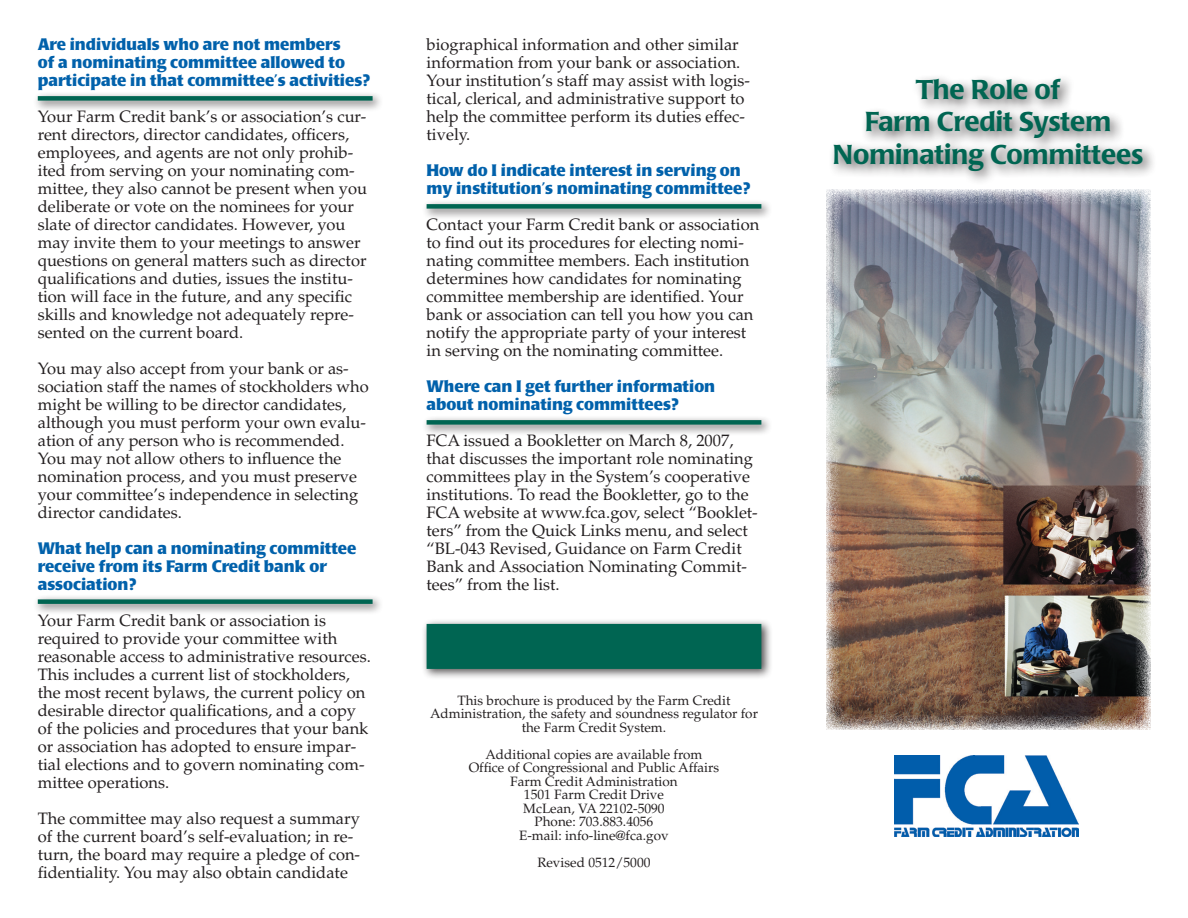
<style>
.page{position:relative;width:1188px;height:918px;background:#fff}
.page>*{position:absolute;margin:0;border:0;box-sizing:border-box;transform-origin:0 0}
.t1{font:500 27px "Poppl Laudatio";color:#006552}
.body{font:16.5px/18px "Palatino";color:#231f20}
.Heading{font:700 16.5px/18px "Poppl Laudatio";color:#0161ab}
.body-2{font:13.5px/13.5px "Palatino";color:#231f20;text-align:center}
</style>
<div class="page">
<div style="left:421px;top:619px;width:352px;height:61px;background:#231f20;opacity:.75"></div>
<div style="left:427px;top:624px;width:334px;height:45px;background:#006552"></div>
<div style="left:828px;top:73px;width:329px;height:113px;background:#231f20;opacity:.75"></div>
<div style="left:33px;top:91px;width:350px;height:21px;background:#231f20;opacity:.75"></div>
<div style="left:38px;top:96px;width:335px;height:5px;background:#006552"></div>
<img style="left:826px;top:190px;width:324px;height:540px">
<div style="left:422px;top:199px;width:350px;height:21px;background:#231f20;opacity:.75"></div>
<div style="left:427px;top:204px;width:334px;height:5px;background:#006552"></div>
<div style="left:33px;top:594px;width:350px;height:21px;background:#231f20;opacity:.75"></div>
<div style="left:38px;top:599px;width:335px;height:5px;background:#006552"></div>
<img style="left:895px;top:755px;width:183px;height:81px">
<div style="left:422px;top:415px;width:350px;height:21px;background:#231f20;opacity:.75"></div>
<div style="left:427px;top:420px;width:334px;height:5px;background:#006552"></div>
<p class="Heading" style="left:38px;top:36px;width:334px">Are individuals who are not members<br>of a nominating committee allowed to participate in that committee’s activities?</p>
<p class="body" style="left:38px;top:108px;width:331px">Your Farm Credit bank’s or association’s cur&shy;rent directors, director candidates, officers, employees, and agents are not only prohib&shy;ited from serving on your nominating com&shy;mittee, they also cannot be present when you deliberate or vote on the nominees for your slate of director candidates. However, you may invite them to your meetings to answer questions on general matters such as director qualifications and duties, issues the institu&shy;tion will face in the future, and any specific skills and knowledge not adequately repre&shy;sented on the current board.</p>
<p class="body" style="left:38px;top:360px;width:333px">You may also accept from your bank or as&shy;sociation staff the names of stockholders who might be willing to be director candidates, although you must perform your own evalu&shy;ation of any person who is recommended.<br>You may not allow others to influence the nomination process, and you must preserve your committee’s independence in selecting director candidates.</p>
<p class="Heading" style="left:38px;top:540px;width:320px">What help can a nominating committee receive from its Farm Credit bank or association?</p>
<p class="body" style="left:38px;top:612px;width:335px">Your Farm Credit bank or association is required to provide your committee with reasonable access to administrative resources.<br>This includes a current list of stockholders, the most recent bylaws, the current policy on desirable director qualifications, and a copy of the policies and procedures that your bank or association has adopted to ensure impar&shy;tial elections and to govern nominating com&shy;mittee operations.</p>
<p class="body" style="left:38px;top:810px;width:324px">The committee may also request a summary of the current board’s self-evaluation; in re&shy;turn, the board may require a pledge of con&shy;fidentiality. You may also obtain candidate</p>
<p class="body" style="left:427px;top:36px;width:325px">biographical information and other similar information from your bank or association.<br>Your institution’s staff may assist with logis&shy;tical, clerical, and administrative support to help the committee perform its duties effec&shy;tively.</p>
<p class="Heading" style="left:427px;top:162px;width:325px">How do I indicate interest in serving on my institution’s nominating committee?</p>
<p class="body" style="left:427px;top:216px;width:334px">Contact your Farm Credit bank or association to find out its procedures for electing nomi&shy;nating committee members. Each institution determines how candidates for nominating committee membership are identified. Your bank or association can tell you how you can notify the appropriate party of your interest in serving on the nominating committee.</p>
<p class="Heading" style="left:427px;top:378px;width:290px">Where can I get further information about nominating committees?</p>
<p class="body" style="left:427px;top:432px;width:333px">FCA issued a Bookletter on March 8, 2007, that discusses the important role nominating committees play in the System’s cooperative institutions. To read the Bookletter, go to the FCA website at www.fca.gov, select “Booklet&shy;ters” from the Quick Links menu, and select “BL-043 Revised, Guidance on Farm Credit Bank and Association Nominating Commit&shy;tees” from the list.</p>
<p class="body-2" style="left:457px;top:694px;width:275px">This brochure is produced by the Farm Credit</p>
<p class="body-2" style="left:430px;top:707px;width:329px">Administration, the safety and soundness regulator for the Farm Credit System.</p>
<p class="body-2" style="left:485px;top:748px;width:219px">Additional copies are available from</p>
<p class="body-2" style="left:469px;top:761px;width:252px">Office of Congressional and Public Affairs</p>
<p class="body-2" style="left:510px;top:775px;width:169px">Farm Credit Administration</p>
<p class="body-2" style="left:524px;top:788px;width:142px">1501 Farm Credit Drive</p>
<p class="body-2" style="left:523px;top:802px;width:143px">McLean, VA 22102-5090</p>
<p class="body-2" style="left:535px;top:815px;width:120px">Phone: 703.883.4056</p>
<p class="body-2" style="left:519px;top:829px;width:151px">E-mail: info-line@fca.gov</p>
<p class="body-2" style="left:537px;top:856px;width:115px">Revised 0512/5000</p>
<p class="t1" style="left:916px;top:74px;width:146px">The Role of</p>
<p class="t1" style="left:865px;top:106px;width:248px">Farm Credit System</p>
<p class="t1" style="left:833px;top:139px;width:312px">Nominating Committees</p>
</div>
